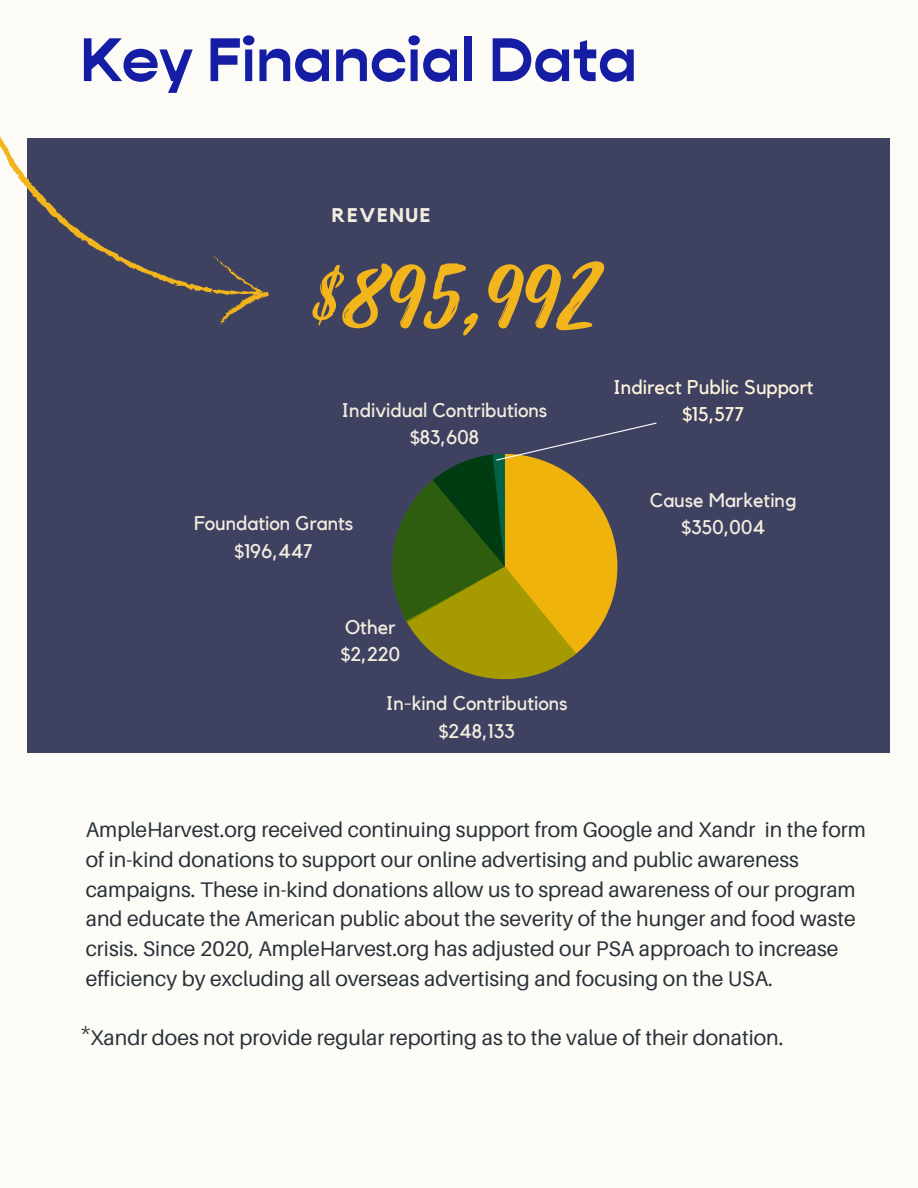
<style>
.page{position:relative;width:918px;height:1188px;background:#fcfbf5}
.page>*{position:absolute;margin:0;border:0;box-sizing:border-box;transform-origin:0 0}
.t1{font:105.9px "Playlist Script";color:#f2b51b}
.t2{font:700 61.95px "Gopher";color:#141da4}
.t3{font:21.15px/29.7px "Aileron";color:#283139}
.t4{font:19.8px/27px "Kollektif";color:#fff4db;text-align:center}
.t5{font:700 19.8px "Kollektif";letter-spacing:.085em;color:#f3ede0}
.t6{font:19.65px/27.6px "Kollektif";color:#f3ede0;text-align:center}
</style>
<div class="page">
<div style="left:28px;top:138px;width:862px;height:614px;background:#3f4161"></div>
<svg style="left:0;top:136px;width:269px;height:189px"></svg>
<svg style="left:392px;top:422px;width:265px;height:257px"></svg>
<h2 class="t2" style="left:80px;top:23px;width:559px">Key Financial Data</h2>
<p class="t5" style="left:332px;top:204px;width:100px">REVENUE</p>
<h1 class="t1" style="left:310px;top:210px;width:291px">$895,992</h1>
<p class="t6" style="left:342px;top:396px;width:207px">Individual Contributions $83,608</p>
<p class="t4" style="left:613px;top:374px;width:202px">Indirect Public Support $15,577</p>
<p class="t6" style="left:194px;top:509px;width:161px">Foundation Grants $196,447</p>
<p class="t6" style="left:650px;top:486px;width:148px">Cause Marketing $350,004</p>
<p class="t6" style="left:341px;top:613px;width:61px;text-align:left">Other $2,220</p>
<p class="t6" style="left:386px;top:689px;width:183px">In-kind Contributions $248,133</p>
<p class="t3" style="left:86px;top:816px;width:782px">AmpleHarvest.org received continuing support from Google and Xandr in the form of in-kind donations to support our online advertising and public awareness campaigns. These in-kind donations allow us to spread awareness of our program and educate the American public about the severity of the hunger and food waste crisis. Since 2020, AmpleHarvest.org has adjusted our PSA approach to increase efficiency by excluding all overseas advertising and focusing on the USA.</p>
<p class="t3" style="left:90px;top:1023px;width:694px">Xandr does not provide regular reporting as to the value of their donation.</p>
<p class="t3" style="left:80px;top:1014px;width:13px">*</p>
</div>
